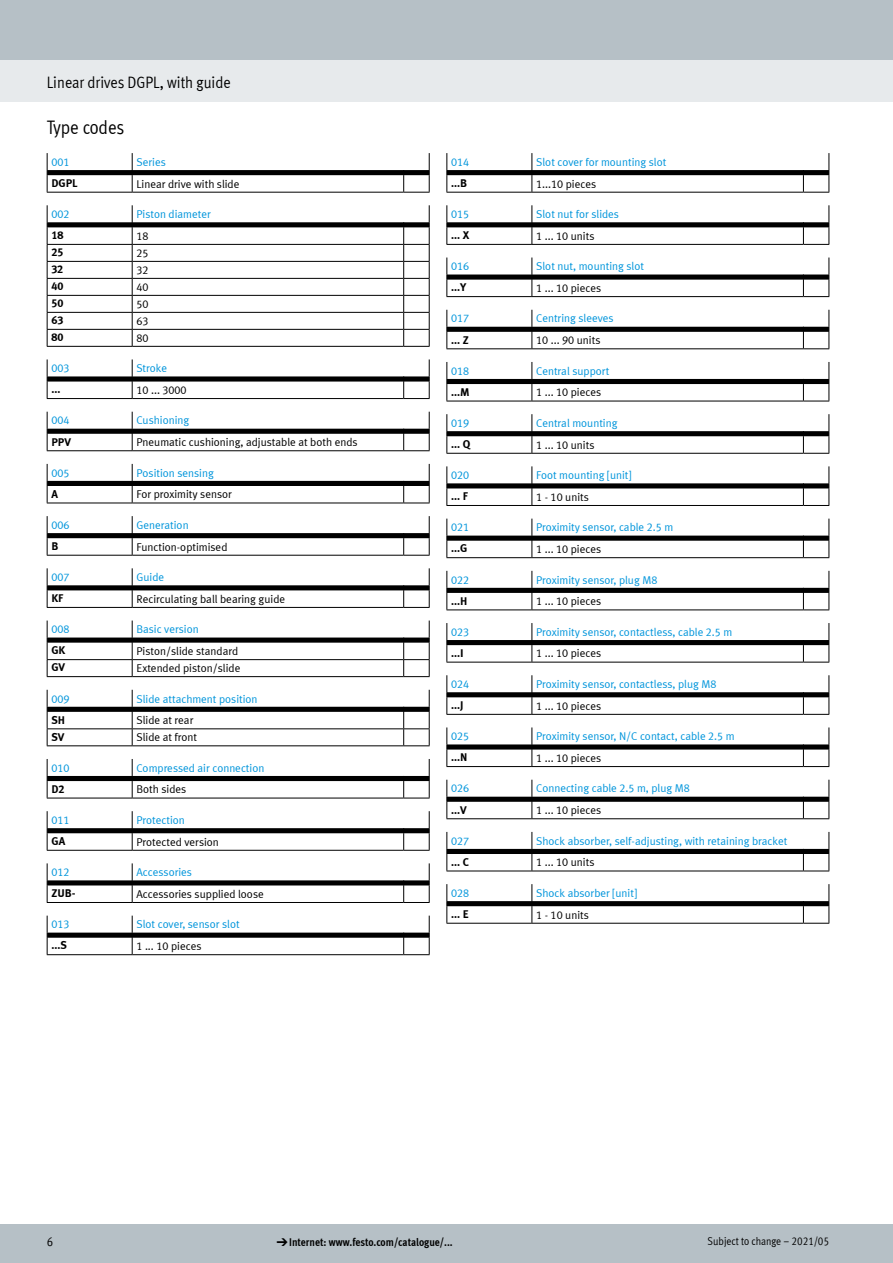
<style>
.page{position:relative;width:893px;height:1263px;background:#fff}
.page>*{position:absolute;margin:0;border:0;box-sizing:border-box;transform-origin:0 0}
.FES_title_section{font:19.5px "Meta Cond LF";color:#000}
.FES_title_family{font:16.5px "Meta Cond LF";color:#000}
.t1{font:12.75px "Meta Cond LF";color:#000}
.t2{font:11.25px "Meta Plus LF";color:#0095db}
.t3{font:11.25px "Meta Plus LF";color:#000}
.t4{font:700 11.25px "Meta Plus LF";color:#000}
.t5{font:700 11.25px "Meta Cond LF";color:#000}
.t6{font:11.25px "Meta Cond LF";color:#000}
.s1{font-family:"Meto Pict 182";font-weight:400}
</style>
<div class="page">
<div style="left:0;top:1225px;width:893px;height:38px;background:#b6c0c6"></div>
<div style="left:0;top:60px;width:893px;height:42px;background:#e7eaec"></div>
<div style="left:0;top:0;width:893px;height:60px;background:#b6c0c6"></div>
<svg style="left:47px;top:153px;width:383px;height:40px"></svg>
<svg style="left:47px;top:205px;width:383px;height:142px"></svg>
<svg style="left:47px;top:359px;width:383px;height:40px"></svg>
<svg style="left:47px;top:412px;width:383px;height:39px"></svg>
<svg style="left:47px;top:464px;width:383px;height:40px"></svg>
<svg style="left:47px;top:516px;width:383px;height:40px"></svg>
<svg style="left:47px;top:568px;width:383px;height:40px"></svg>
<svg style="left:47px;top:620px;width:383px;height:57px"></svg>
<svg style="left:47px;top:690px;width:383px;height:56px"></svg>
<svg style="left:47px;top:759px;width:383px;height:40px"></svg>
<svg style="left:47px;top:811px;width:383px;height:40px"></svg>
<svg style="left:47px;top:863px;width:383px;height:40px"></svg>
<svg style="left:47px;top:916px;width:383px;height:39px"></svg>
<svg style="left:446px;top:153px;width:383px;height:40px"></svg>
<svg style="left:446px;top:205px;width:383px;height:40px"></svg>
<svg style="left:446px;top:257px;width:383px;height:40px"></svg>
<svg style="left:446px;top:310px;width:383px;height:39px"></svg>
<svg style="left:446px;top:362px;width:383px;height:40px"></svg>
<svg style="left:446px;top:414px;width:383px;height:40px"></svg>
<svg style="left:446px;top:466px;width:383px;height:40px"></svg>
<svg style="left:446px;top:519px;width:383px;height:39px"></svg>
<svg style="left:446px;top:571px;width:383px;height:39px"></svg>
<svg style="left:446px;top:623px;width:383px;height:40px"></svg>
<svg style="left:446px;top:675px;width:383px;height:40px"></svg>
<svg style="left:446px;top:727px;width:383px;height:40px"></svg>
<svg style="left:446px;top:780px;width:383px;height:39px"></svg>
<svg style="left:446px;top:832px;width:383px;height:40px"></svg>
<svg style="left:446px;top:884px;width:383px;height:40px"></svg>
<p class="FES_title_family" style="left:47px;top:72px;width:185px">Linear drives DGPL, with guide</p>
<p class="FES_title_section" style="left:47px;top:116px;width:79px">Type codes</p>
<p class="t2" style="left:51px;top:155px;width:20px">001</p>
<p class="t2" style="left:136px;top:155px;width:31px">Series</p>
<p class="t4" style="left:51px;top:176px;width:28px">DGPL</p>
<p class="t3" style="left:136px;top:177px;width:105px">Linear drive with slide</p>
<p class="t2" style="left:51px;top:207px;width:20px">002</p>
<p class="t2" style="left:136px;top:207px;width:76px">Piston diameter</p>
<p class="t4" style="left:51px;top:228px;width:14px">18</p>
<p class="t3" style="left:136px;top:229px;width:14px">18</p>
<p class="t4" style="left:51px;top:245px;width:14px">25</p>
<p class="t3" style="left:136px;top:246px;width:14px">25</p>
<p class="t4" style="left:51px;top:262px;width:13px">32</p>
<p class="t3" style="left:136px;top:263px;width:14px">32</p>
<p class="t4" style="left:51px;top:279px;width:14px">40</p>
<p class="t3" style="left:136px;top:280px;width:14px">40</p>
<p class="t4" style="left:51px;top:296px;width:14px">50</p>
<p class="t3" style="left:136px;top:297px;width:14px">50</p>
<p class="t4" style="left:51px;top:313px;width:13px">63</p>
<p class="t3" style="left:136px;top:314px;width:14px">63</p>
<p class="t4" style="left:51px;top:330px;width:14px">80</p>
<p class="t3" style="left:136px;top:331px;width:14px">80</p>
<p class="t2" style="left:51px;top:361px;width:20px">003</p>
<p class="t2" style="left:136px;top:361px;width:32px">Stroke</p>
<p class="t4" style="left:51px;top:382px;width:11px">...</p>
<p class="t3" style="left:136px;top:383px;width:52px">10 ... 3000</p>
<p class="t2" style="left:51px;top:414px;width:20px">004</p>
<p class="t2" style="left:136px;top:414px;width:54px">Cushioning</p>
<p class="t4" style="left:51px;top:434px;width:21px">PPV</p>
<p class="t3" style="left:136px;top:435px;width:223px">Pneumatic cushioning, adjustable at both ends</p>
<p class="t2" style="left:51px;top:466px;width:20px">005</p>
<p class="t2" style="left:136px;top:466px;width:79px">Position sensing</p>
<p class="t4" style="left:51px;top:487px;width:8px">A</p>
<p class="t3" style="left:136px;top:488px;width:97px">For proximity sensor</p>
<p class="t2" style="left:51px;top:518px;width:20px">006</p>
<p class="t2" style="left:136px;top:518px;width:54px">Generation</p>
<p class="t4" style="left:51px;top:539px;width:8px">B</p>
<p class="t3" style="left:136px;top:540px;width:93px">Function-optimised</p>
<p class="t2" style="left:51px;top:570px;width:20px">007</p>
<p class="t2" style="left:136px;top:570px;width:29px">Guide</p>
<p class="t4" style="left:51px;top:591px;width:14px">KF</p>
<p class="t3" style="left:136px;top:592px;width:150px">Recirculating ball bearing guide</p>
<p class="t2" style="left:51px;top:623px;width:20px">008</p>
<p class="t2" style="left:136px;top:623px;width:64px">Basic version</p>
<p class="t4" style="left:51px;top:643px;width:16px">GK</p>
<p class="t3" style="left:136px;top:644px;width:103px">Piston/slide standard</p>
<p class="t4" style="left:51px;top:660px;width:15px">GV</p>
<p class="t3" style="left:136px;top:661px;width:105px">Extended piston/slide</p>
<p class="t2" style="left:51px;top:692px;width:20px">009</p>
<p class="t2" style="left:136px;top:692px;width:123px">Slide attachment position</p>
<p class="t4" style="left:51px;top:713px;width:15px">SH</p>
<p class="t3" style="left:136px;top:713px;width:58px">Slide at rear</p>
<p class="t4" style="left:51px;top:729px;width:15px">SV</p>
<p class="t3" style="left:136px;top:730px;width:62px">Slide at front</p>
<p class="t2" style="left:51px;top:761px;width:20px">010</p>
<p class="t2" style="left:136px;top:761px;width:129px">Compressed air connection</p>
<p class="t4" style="left:51px;top:782px;width:15px">D2</p>
<p class="t3" style="left:136px;top:783px;width:51px">Both sides</p>
<p class="t2" style="left:51px;top:813px;width:20px">011</p>
<p class="t2" style="left:136px;top:813px;width:50px">Protection</p>
<p class="t4" style="left:51px;top:834px;width:15px">GA</p>
<p class="t3" style="left:136px;top:835px;width:84px">Protected version</p>
<p class="t2" style="left:51px;top:865px;width:20px">012</p>
<p class="t2" style="left:136px;top:865px;width:57px">Accessories</p>
<p class="t4" style="left:51px;top:886px;width:26px">ZUB-</p>
<p class="t3" style="left:136px;top:887px;width:129px">Accessories supplied loose</p>
<p class="t2" style="left:51px;top:918px;width:20px">013</p>
<p class="t2" style="left:136px;top:918px;width:105px">Slot cover, sensor slot</p>
<p class="t4" style="left:51px;top:938px;width:17px">...S</p>
<p class="t3" style="left:136px;top:939px;width:67px">1 ... 10 pieces</p>
<p class="t2" style="left:451px;top:155px;width:20px">014</p>
<p class="t2" style="left:536px;top:155px;width:132px">Slot cover for mounting slot</p>
<p class="t4" style="left:451px;top:176px;width:17px">...B</p>
<p class="t3" style="left:536px;top:177px;width:61px">1...10 pieces</p>
<p class="t2" style="left:451px;top:207px;width:20px">015</p>
<p class="t2" style="left:536px;top:207px;width:84px">Slot nut for slides</p>
<p class="t4" style="left:451px;top:228px;width:20px">... X</p>
<p class="t3" style="left:536px;top:229px;width:60px">1 ... 10 units</p>
<p class="t2" style="left:451px;top:260px;width:20px">016</p>
<p class="t2" style="left:536px;top:260px;width:109px">Slot nut, mounting slot</p>
<p class="t4" style="left:451px;top:280px;width:17px">...Y</p>
<p class="t3" style="left:536px;top:281px;width:67px">1 ... 10 pieces</p>
<p class="t2" style="left:451px;top:312px;width:20px">017</p>
<p class="t2" style="left:536px;top:312px;width:79px">Centring sleeves</p>
<p class="t4" style="left:451px;top:333px;width:19px">... Z</p>
<p class="t3" style="left:536px;top:333px;width:66px">10 ... 90 units</p>
<p class="t2" style="left:451px;top:364px;width:20px">018</p>
<p class="t2" style="left:536px;top:364px;width:75px">Central support</p>
<p class="t4" style="left:451px;top:385px;width:20px">...M</p>
<p class="t3" style="left:536px;top:386px;width:67px">1 ... 10 pieces</p>
<p class="t2" style="left:451px;top:416px;width:20px">019</p>
<p class="t2" style="left:536px;top:416px;width:83px">Central mounting</p>
<p class="t4" style="left:451px;top:437px;width:21px">... Q</p>
<p class="t3" style="left:536px;top:438px;width:60px">1 ... 10 units</p>
<p class="t2" style="left:451px;top:468px;width:20px">020</p>
<p class="t2" style="left:536px;top:468px;width:97px">Foot mounting [unit]</p>
<p class="t4" style="left:451px;top:489px;width:18px">... F</p>
<p class="t3" style="left:536px;top:490px;width:54px">1 - 10 units</p>
<p class="t2" style="left:451px;top:521px;width:20px">021</p>
<p class="t2" style="left:536px;top:521px;width:139px">Proximity sensor, cable 2.5 m</p>
<p class="t4" style="left:451px;top:541px;width:18px">...G</p>
<p class="t3" style="left:536px;top:542px;width:67px">1 ... 10 pieces</p>
<p class="t2" style="left:451px;top:573px;width:20px">022</p>
<p class="t2" style="left:536px;top:573px;width:123px">Proximity sensor, plug M8</p>
<p class="t4" style="left:451px;top:594px;width:18px">...H</p>
<p class="t3" style="left:536px;top:594px;width:67px">1 ... 10 pieces</p>
<p class="t2" style="left:451px;top:625px;width:20px">023</p>
<p class="t2" style="left:536px;top:625px;width:198px">Proximity sensor, contactless, cable 2.5 m</p>
<p class="t4" style="left:451px;top:646px;width:14px">...I</p>
<p class="t3" style="left:536px;top:647px;width:67px">1 ... 10 pieces</p>
<p class="t2" style="left:451px;top:677px;width:20px">024</p>
<p class="t2" style="left:536px;top:677px;width:182px">Proximity sensor, contactless, plug M8</p>
<p class="t4" style="left:451px;top:698px;width:14px">...J</p>
<p class="t3" style="left:536px;top:699px;width:67px">1 ... 10 pieces</p>
<p class="t2" style="left:451px;top:729px;width:20px">025</p>
<p class="t2" style="left:536px;top:729px;width:200px">Proximity sensor, N/C contact, cable 2.5 m</p>
<p class="t4" style="left:451px;top:750px;width:18px">...N</p>
<p class="t3" style="left:536px;top:751px;width:67px">1 ... 10 pieces</p>
<p class="t2" style="left:451px;top:782px;width:20px">026</p>
<p class="t2" style="left:536px;top:782px;width:155px">Connecting cable 2.5 m, plug M8</p>
<p class="t4" style="left:451px;top:802px;width:17px">...V</p>
<p class="t3" style="left:536px;top:803px;width:67px">1 ... 10 pieces</p>
<p class="t2" style="left:451px;top:834px;width:20px">027</p>
<p class="t2" style="left:536px;top:834px;width:253px">Shock absorber, self-adjusting, with retaining bracket</p>
<p class="t4" style="left:451px;top:855px;width:19px">... C</p>
<p class="t3" style="left:536px;top:856px;width:60px">1 ... 10 units</p>
<p class="t2" style="left:451px;top:886px;width:20px">028</p>
<p class="t2" style="left:536px;top:886px;width:102px">Shock absorber [unit]</p>
<p class="t4" style="left:451px;top:907px;width:19px">... E</p>
<p class="t3" style="left:536px;top:908px;width:54px">1 - 10 units</p>
<p class="t1" style="left:47px;top:1234px;width:8px">6</p>
<p class="t5" style="left:276px;top:1235px;width:178px"><span class="s1">d</span>Internet: www.festo.com/catalogue/...</p>
<p class="t6" style="left:708px;top:1234px;width:123px">Subject to change – 2021/05</p>
</div>
